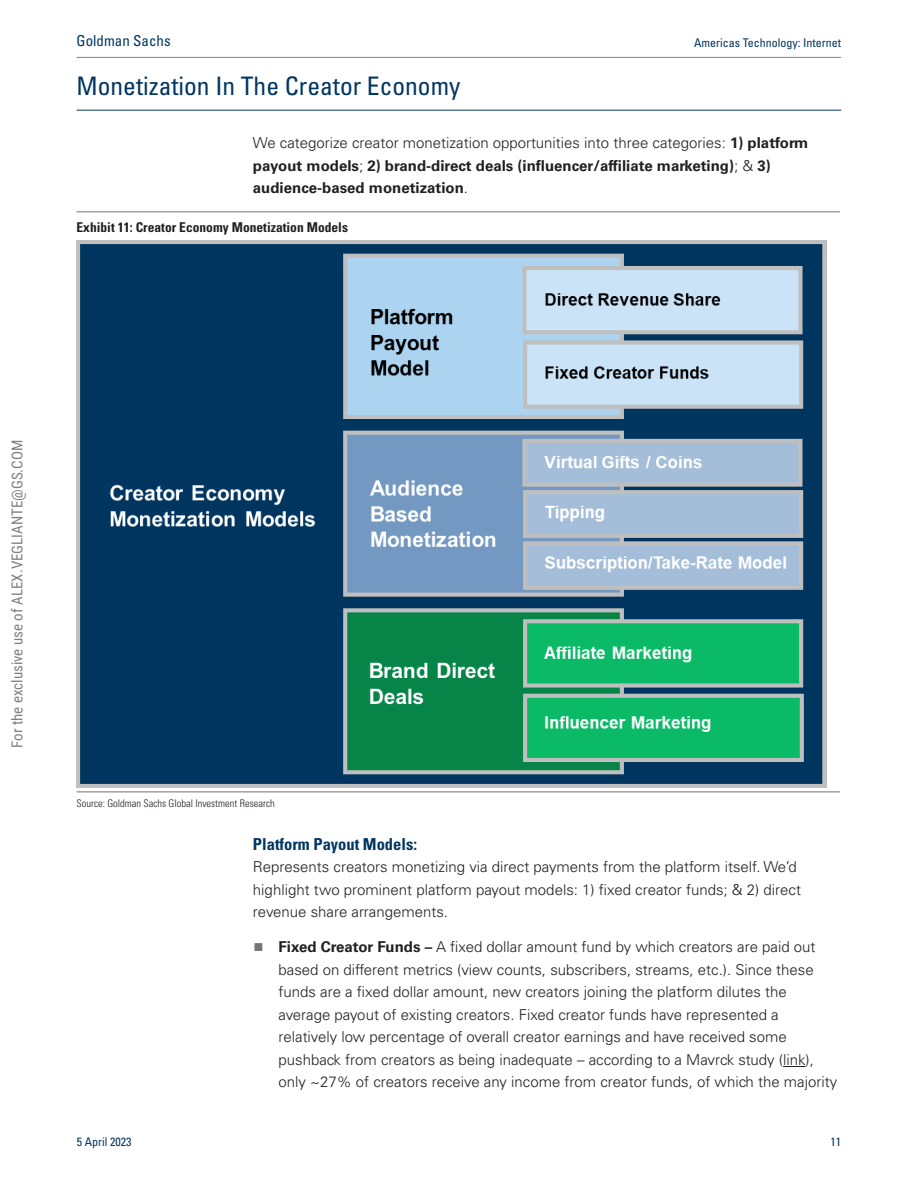
<style>
.page{position:relative;width:918px;height:1188px;background:#fff}
.page>*{position:absolute;margin:0;border:0;box-sizing:border-box;transform-origin:0 0}
.t1{font:condensed 25.5px "Univers LT Std";color:#003661}
.t2{font:700 condensed 16.5px "Univers LT Std";color:#003661}
.t3{font:300 15px/22.5px "Univers LT Std";color:#231f20}
.t4{font:700 15px/22.5px "Univers LT Std";color:#231f20}
.t5{font:15px "Roboto Condensed";color:#808080}
.t6{font:condensed 15px "Univers LT Std";color:#003661}
.t7{font:700 condensed 13.5px "Univers LT Std";color:#231f20}
.t8{font:condensed 12px "Univers LT Std";color:#003661}
.t9{font:300 condensed 10.5px "Univers LT Std";color:#231f20}
.s1{font-weight:300}
.s2{color:#737378}
.s3{font-weight:700}
</style>
<div class="page">
<hr style="left:77px;top:110px;width:764px;height:1px;background:#003661">
<svg style="left:783px;top:1066px;width:23px;height:1px"></svg>
<hr style="left:77px;top:212px;width:763px;height:1px;background:#737378">
<img style="left:77px;top:241px;width:750px;height:546px">
<hr style="left:77px;top:792px;width:763px;height:1px;background:#737378">
<hr style="left:77px;top:57px;width:764px;height:1px;background:#808285">
<p class="t6" style="left:77px;top:35px;width:96px">Goldman Sachs</p>
<p class="t8" style="left:694px;top:39px;width:149px">Americas Technology: Internet</p>
<p class="t1" style="left:77px;top:77px;width:385px">Monetization In The Creator Economy</p>
<p class="t4" style="left:253px;top:133px;width:557px"><span class="s1">We categorize creator monetization opportunities into three categories:</span> 1) platform payout models<span class="s1">;</span> 2) brand-direct deals (influencer/affiliate marketing)<span class="s1">; &amp;</span> 3) audience-based monetization<span class="s1">.</span></p>
<p class="t7" style="left:77px;top:222px;width:273px">Exhibit 11: Creator Economy Monetization Models</p>
<p class="t5" style="left:11px;top:748px;width:310px;rotate:-90deg">For the exclusive use of ALEX.VEGLIANTE@GS.COM</p>
<p class="t9" style="left:77px;top:800px;width:200px">Source: Goldman Sachs Global Investment Research</p>
<p class="t2" style="left:253px;top:838px;width:166px">Platform Payout Models:</p>
<p class="t3" style="left:253px;top:857px;width:550px">Represents creators monetizing via direct payments from the platform itself. We’d highlight two prominent platform payout models: 1) fixed creator funds; &amp; 2) direct revenue share arrangements.</p>
<p class="t3" style="left:279px;top:937px;width:560px;text-indent:-25px"><span class="s2">■</span> <span class="s3">Fixed Creator Funds –</span> A fixed dollar amount fund by which creators are paid out based on different metrics (view counts, subscribers, streams, etc.). Since these funds are a fixed dollar amount, new creators joining the platform dilutes the average payout of existing creators. Fixed creator funds have represented a relatively low percentage of overall creator earnings and have received some pushback from creators as being inadequate – according to a Mavrck study (link), only ~27% of creators receive any income from creator funds, of which the majority</p>
<p class="t8" style="left:77px;top:1137px;width:56px">5 April 2023</p>
<p class="t8" style="left:831px;top:1137px;width:12px">11</p>
</div>
